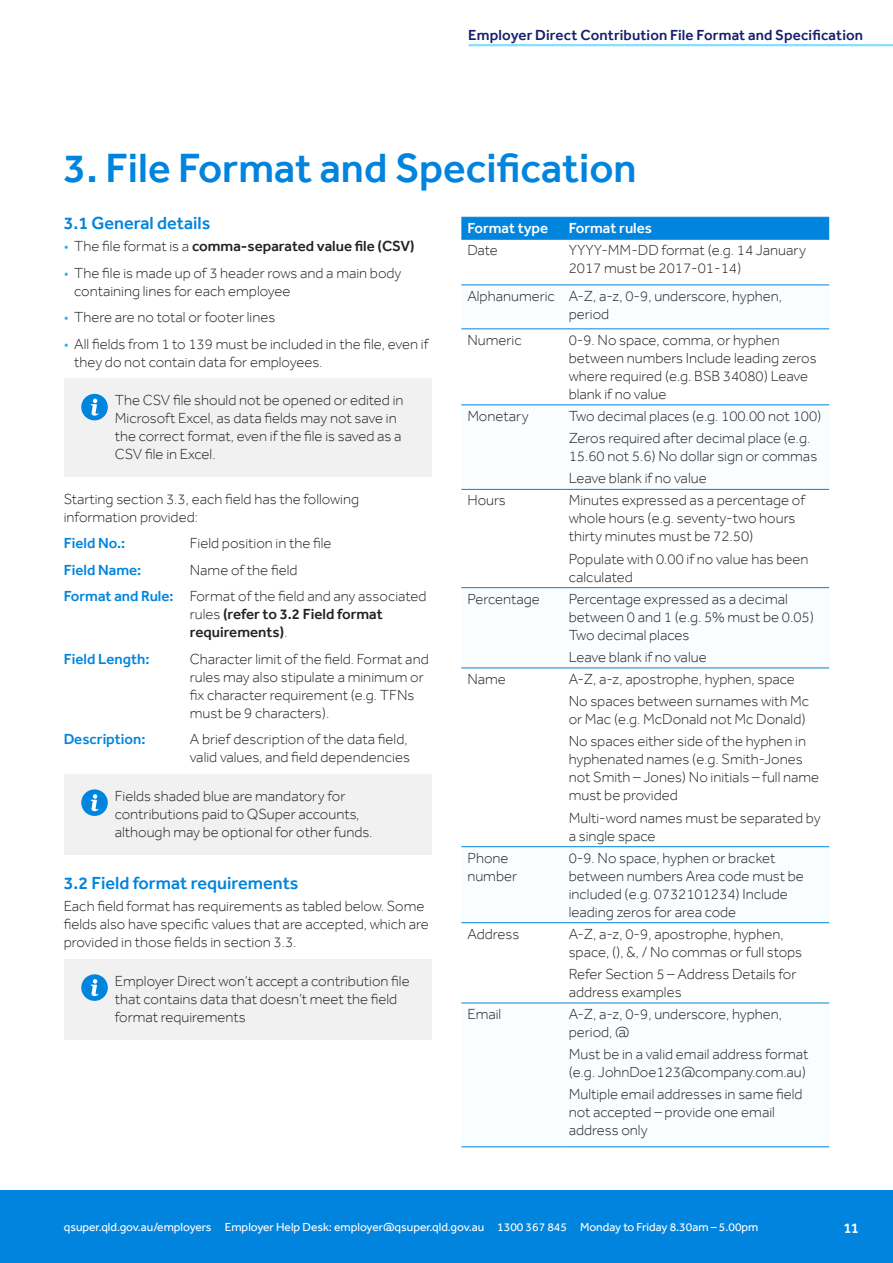
<style>
.page{position:relative;width:893px;height:1263px;background:#fff}
.page>*{position:absolute;margin:0;border:0;box-sizing:border-box;transform-origin:0 0}
.t1{font:500 42px "Effra";color:#0084dd}
.t2{font:500 18px "Effra";color:#0084dd}
.t3{font:300 15px/18px "Effra";color:#212222}
.t4{font:500 15px/18px "Effra";color:#212222}
.t5{font:500 15px "Effra";letter-spacing:.01em;color:#151f6d}
.t6{font:500 15px "Effra";color:#0084dd}
.t7{font:500 15px "Effra";color:#fff}
.t8{font:12px "Effra";color:#fff}
.s1{font-weight:300;color:#30b3ee}
.s2{font-weight:300}
.s3{color:#30b3ee}
.s4{font-weight:500;color:#0084dd}
</style>
<div class="page">
<div style="left:0;top:1191px;width:893px;height:72px;background:#0084dd"></div>
<div style="left:64px;top:378px;width:368px;height:99px;background:#f1f1f2"></div>
<div style="left:81px;top:394px;width:27px;height:26px;background:#0085de;border-radius:50%"></div>
<svg style="left:91px;top:399px;width:7px;height:17px"></svg>
<div style="left:64px;top:774px;width:368px;height:80px;background:#f1f1f2"></div>
<div style="left:81px;top:789px;width:27px;height:27px;background:#0085de;border-radius:50%"></div>
<svg style="left:91px;top:794px;width:7px;height:17px"></svg>
<div style="left:64px;top:959px;width:368px;height:80px;background:#f1f1f2"></div>
<div style="left:81px;top:974px;width:27px;height:27px;background:#0085de;border-radius:50%"></div>
<svg style="left:91px;top:979px;width:7px;height:17px"></svg>
<div style="left:461px;top:218px;width:368px;height:21px;background:#0084dd"></div>
<svg style="left:461px;top:329px;width:368px;height:595px"></svg>
<hr style="left:461px;top:217px;width:102px;height:1px;background:#0084dd">
<hr style="left:563px;top:217px;width:266px;height:1px;background:#0084dd">
<hr style="left:461px;top:239px;width:102px;height:1px;background:#0084dd">
<hr style="left:563px;top:239px;width:266px;height:1px;background:#0084dd">
<hr style="left:461px;top:285px;width:102px;height:1px;background:#0084dd">
<hr style="left:563px;top:285px;width:266px;height:1px;background:#0084dd">
<hr style="left:461px;top:328px;width:102px;height:1px;background:#0084dd">
<hr style="left:563px;top:328px;width:266px;height:1px;background:#0084dd">
<hr style="left:461px;top:404px;width:102px;height:1px;background:#0084dd">
<hr style="left:563px;top:404px;width:266px;height:1px;background:#0084dd">
<hr style="left:461px;top:489px;width:102px;height:1px;background:#0084dd">
<hr style="left:563px;top:489px;width:266px;height:1px;background:#0084dd">
<hr style="left:461px;top:587px;width:102px;height:1px;background:#0084dd">
<hr style="left:563px;top:587px;width:266px;height:1px;background:#0084dd">
<hr style="left:461px;top:667px;width:102px;height:1px;background:#0084dd">
<hr style="left:563px;top:667px;width:266px;height:1px;background:#0084dd">
<hr style="left:461px;top:846px;width:102px;height:1px;background:#0084dd">
<hr style="left:563px;top:846px;width:266px;height:1px;background:#0084dd">
<hr style="left:461px;top:922px;width:102px;height:1px;background:#0084dd">
<hr style="left:563px;top:922px;width:266px;height:1px;background:#0084dd">
<hr style="left:461px;top:1002px;width:102px;height:1px;background:#0084dd">
<hr style="left:563px;top:1002px;width:266px;height:1px;background:#0084dd">
<hr style="left:461px;top:1146px;width:102px;height:1px;background:#0084dd">
<hr style="left:563px;top:1146px;width:266px;height:1px;background:#0084dd">
<svg style="left:469px;top:44px;width:424px;height:2px"></svg>
<p class="t5" style="left:468px;top:26px;width:396px">Employer Direct Contribution File Format and Specification</p>
<h1 class="t1" style="left:64px;top:143px;width:575px">3. File Format and Specification</h1>
<p class="t2" style="left:64px;top:212px;width:148px">3.1 General details</p>
<p class="t4" style="left:64px;top:237px;width:352px"><span class="s1">•</span> <span class="s2">The file format is a</span> comma-separated value file (CSV)</p>
<p class="t3" style="left:74px;top:263px;width:329px;text-indent:-11px"><span class="s3">•</span> The file is made up of 3 header rows and a main body containing lines for each employee</p>
<p class="t3" style="left:64px;top:308px;width:213px"><span class="s3">•</span> There are no total or footer lines</p>
<p class="t3" style="left:74px;top:334px;width:356px;text-indent:-11px"><span class="s3">•</span> All fields from 1 to 139 must be included in the file, even if they do not contain data for employees.</p>
<p class="t3" style="left:115px;top:391px;width:290px">The CSV file should not be opened or edited in Microsoft Excel, as data fields may not save in the correct format, even if the file is saved as a CSV file in Excel.</p>
<p class="t3" style="left:64px;top:489px;width:297px">Starting section 3.3, each field has the following information provided:</p>
<p class="t6" style="left:64px;top:534px;width:63px">Field No.:</p>
<p class="t3" style="left:190px;top:534px;width:143px">Field position in the file</p>
<p class="t6" style="left:64px;top:561px;width:79px">Field Name:</p>
<p class="t7" style="left:467px;top:219px;width:82px">Format type</p>
<p class="t7" style="left:569px;top:219px;width:85px">Format rules</p>
<p class="t3" style="left:467px;top:241px;width:32px">Date</p>
<p class="t3" style="left:569px;top:241px;width:239px">YYYY-MM-DD format (e.g. 14 January<br>2017 must be 2017-01-14)</p>
<p class="t3" style="left:569px;top:287px;width:215px;text-indent:-101px">Alphanumeric A-Z, a-z, 0-9, underscore, hyphen, period</p>
<p class="t3" style="left:467px;top:331px;width:56px">Numeric</p>
<p class="t3" style="left:569px;top:331px;width:249px">0-9. No space, comma, or hyphen between numbers Include leading zeros where required (e.g. BSB 34080) Leave blank if no value</p>
<p class="t3" style="left:467px;top:407px;width:63px">Monetary</p>
<p class="t3" style="left:569px;top:405px;width:254px;line-height:22.2px">Two decimal places (e.g. 100.00 not 100)<br>Zeros required after decimal place (e.g.</p>
<p class="t3" style="left:569px;top:445px;width:250px;line-height:22.2px">15.60 not 5.6) No dollar sign or commas<br>Leave blank if no value</p>
<p class="t3" style="left:467px;top:491px;width:40px">Hours</p>
<p class="t3" style="left:569px;top:491px;width:238px">Minutes expressed as a percentage of whole hours (e.g. seventy-two hours thirty minutes must be 72.50)</p>
<p class="t3" style="left:569px;top:549px;width:241px">Populate with 0.00 if no value has been calculated</p>
<p class="t3" style="left:467px;top:589px;width:74px">Percentage</p>
<p class="t3" style="left:569px;top:589px;width:247px">Percentage expressed as a decimal between 0 and 1 (e.g. 5% must be 0.05)<br>Two decimal places</p>
<p class="t3" style="left:569px;top:648px;width:139px">Leave blank if no value</p>
<p class="t3" style="left:467px;top:670px;width:40px">Name</p>
<p class="t3" style="left:569px;top:668px;width:242px;line-height:22.2px">A-Z, a-z, apostrophe, hyphen, space<br>No spaces between surnames with Mc</p>
<p class="t3" style="left:569px;top:708px;width:239px;line-height:22.2px">or Mac (e.g. McDonald not Mc Donald)<br>No spaces either side of the hyphen in</p>
<p class="t3" style="left:569px;top:750px;width:252px">hyphenated names (e.g. Smith-Jones not Smith – Jones) No initials – full name must be provided</p>
<p class="t3" style="left:569px;top:808px;width:253px">Multi-word names must be separated by a single space</p>
<p class="t3" style="left:467px;top:848px;width:51px">Phone number</p>
<p class="t3" style="left:569px;top:848px;width:237px">0-9. No space, hyphen or bracket between numbers Area code must be included (e.g. 0732101234) Include leading zeros for area code</p>
<p class="t3" style="left:467px;top:924px;width:53px">Address</p>
<p class="t3" style="left:569px;top:924px;width:235px">A-Z, a-z, 0-9, apostrophe, hyphen, space, (), &amp;, / No commas or full stops</p>
<p class="t3" style="left:569px;top:965px;width:229px">Refer Section 5 – Address Details for address examples</p>
<p class="t3" style="left:467px;top:1005px;width:35px">Email</p>
<p class="t3" style="left:569px;top:1005px;width:215px">A-Z, a-z, 0-9, underscore, hyphen, period, @</p>
<p class="t3" style="left:569px;top:1045px;width:241px">Must be in a valid email address format (e.g. JohnDoe123@company.com.au)</p>
<p class="t3" style="left:569px;top:1085px;width:235px">Multiple email addresses in same field not accepted – provide one email address only</p>
<p class="t3" style="left:64px;top:556px;width:364px;line-height:26.5px;text-align:center">Name of the field<br><span class="s4">Format and Rule:</span> Format of the field and any associated</p>
<p class="t4" style="left:190px;top:605px;width:194px"><span class="s2">rules</span> (refer to 3.2 Field format requirements)<span class="s2">.</span></p>
<p class="t6" style="left:64px;top:650px;width:87px">Field Length:</p>
<p class="t3" style="left:190px;top:649px;width:240px">Character limit of the field. Format and rules may also stipulate a minimum or fix character requirement (e.g. TFNs must be 9 characters).</p>
<p class="t6" style="left:64px;top:730px;width:83px">Description:</p>
<p class="t3" style="left:190px;top:730px;width:222px">A brief description of the data field, valid values, and field dependencies</p>
<p class="t3" style="left:115px;top:786px;width:259px">Fields shaded blue are mandatory for contributions paid to QSuper accounts, although may be optional for other funds.</p>
<p class="t2" style="left:64px;top:872px;width:236px">3.2 Field format requirements</p>
<p class="t3" style="left:64px;top:897px;width:367px">Each field format has requirements as tabled below. Some fields also have specific values that are accepted, which are provided in those fields in section 3.3.</p>
<p class="t3" style="left:115px;top:971px;width:296px">Employer Direct won’t accept a contribution file that contains data that doesn’t meet the field format requirements</p>
<p class="t8" style="left:64px;top:1220px;width:696px">qsuper.qld.gov.au/employers Employer Help Desk: employer@qsuper.qld.gov.au 1300 367 845 Monday to Friday 8.30am – 5.00pm</p>
<p class="t7" style="left:843px;top:1219px;width:17px">11</p>
</div>
